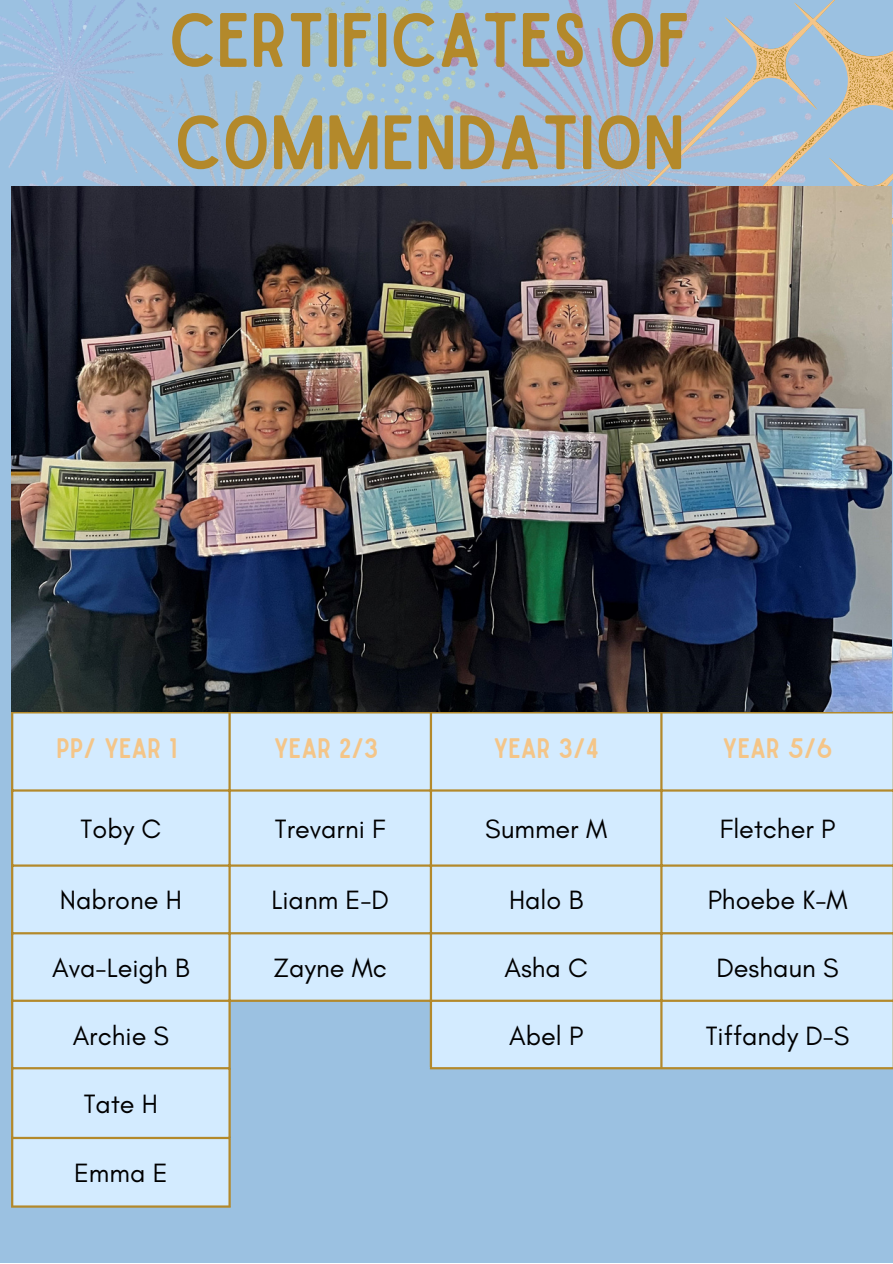
<style>
.page{position:relative;width:893px;height:1264px;background:#fff}
.page>*{position:absolute;margin:0;border:0;box-sizing:border-box;transform-origin:0 0}
.t1{font:73.5px/102.3px "Sailors";color:#b3892b}
.t2{font:27px "Glacial Indifference";color:#000}
.t3{font:27px "Sailors";color:#f4c588}
</style>
<div class="page">
<div style="left:0;top:0;width:892px;height:1262px;background:#9bc1e1"></div>
<div style="left:13px;top:713px;width:879px;height:492px;background:#d3ebff"></div>
<svg style="left:231px;top:1001px;width:661px;height:204px"></svg>
<hr style="left:11px;top:713px;width:2px;height:492px;background:#b3892b">
<hr style="left:228px;top:713px;width:3px;height:492px;background:#b3892b">
<hr style="left:430px;top:713px;width:2px;height:354px;background:#b3892b">
<hr style="left:660px;top:713px;width:2px;height:354px;background:#b3892b">
<hr style="left:892px;top:713px;width:1px;height:354px;background:#b3892b">
<hr style="left:11px;top:711px;width:881px;height:2px;background:#b3892b">
<hr style="left:11px;top:789px;width:881px;height:2px;background:#b3892b">
<hr style="left:11px;top:864px;width:881px;height:2px;background:#b3892b">
<hr style="left:11px;top:932px;width:881px;height:2px;background:#b3892b">
<hr style="left:11px;top:999px;width:881px;height:2px;background:#b3892b">
<hr style="left:11px;top:1067px;width:220px;height:2px;background:#b3892b">
<hr style="left:430px;top:1067px;width:462px;height:2px;background:#b3892b">
<hr style="left:11px;top:1136px;width:220px;height:3px;background:#b3892b">
<hr style="left:11px;top:1205px;width:220px;height:2px;background:#b3892b">
<hr style="left:231px;top:1067px;width:199px;height:2px;background:#9bc1e1">
<hr style="left:231px;top:1136px;width:661px;height:3px;background:#9bc1e1">
<img style="left:480px;top:0;width:412px;height:471px">
<svg style="left:594px;top:0;width:298px;height:186px"></svg>
<svg style="left:829px;top:48px;width:63px;height:367px"></svg>
<img style="left:0;top:0;width:480px;height:186px">
<img style="left:11px;top:186px;width:880px;height:525px">
<p class="t1" style="left:168px;top:-8px;width:523px">CERTIFICATES OF<br>COMMENDATION</p>
<p class="t3" style="left:56px;top:738px;width:122px">PP/ YEAR 1</p>
<p class="t3" style="left:274px;top:738px;width:106px">YEAR 2/3</p>
<p class="t3" style="left:493px;top:738px;width:107px">YEAR 3/4</p>
<p class="t3" style="left:722px;top:738px;width:111px">YEAR 5/6</p>
<p class="t2" style="left:81px;top:812px;width:82px">Toby C</p>
<p class="t2" style="left:275px;top:812px;width:112px">Trevarni F</p>
<p class="t2" style="left:485px;top:812px;width:123px">Summer M</p>
<p class="t2" style="left:719px;top:812px;width:117px">Fletcher P</p>
<p class="t2" style="left:60px;top:883px;width:124px">Nabrone H</p>
<p class="t2" style="left:271px;top:883px;width:119px">Lianm E-D</p>
<p class="t2" style="left:509px;top:883px;width:76px">Halo B</p>
<p class="t2" style="left:707px;top:883px;width:141px">Phoebe K-M</p>
<p class="t2" style="left:52px;top:951px;width:139px">Ava-Leigh B</p>
<p class="t2" style="left:273px;top:951px;width:115px">Zayne Mc</p>
<p class="t2" style="left:504px;top:951px;width:85px">Asha C</p>
<p class="t2" style="left:716px;top:951px;width:124px">Deshaun S</p>
<p class="t2" style="left:73px;top:1018px;width:98px">Archie S</p>
<p class="t2" style="left:509px;top:1018px;width:76px">Abel P</p>
<p class="t2" style="left:705px;top:1018px;width:145px">Tiffandy D-S</p>
<p class="t2" style="left:84px;top:1087px;width:76px">Tate H</p>
<p class="t2" style="left:74px;top:1156px;width:95px">Emma E</p>
</div>
